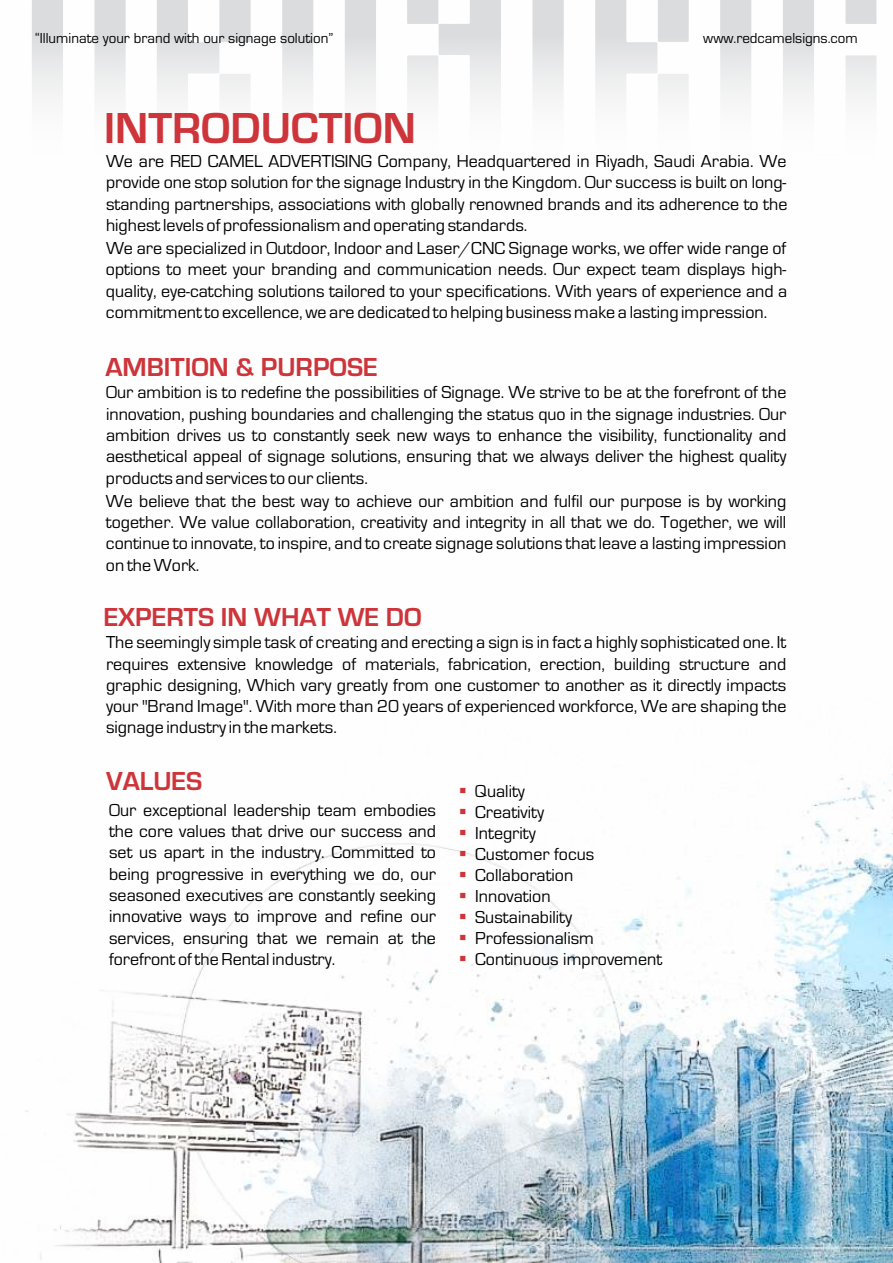
<style>
.page{position:relative;width:893px;height:1263px;background:#fff}
.page>*{position:absolute;margin:0;border:0;box-sizing:border-box;transform-origin:0 0}
.t1{font:700 45px "Eurostile";color:#cd353a}
.t2{font:700 27px "Eurostile";color:#cd353a}
.t3{font:18px/21.3px "Eurostile";color:#000;text-align:justify}
.t4{font:15px "Eurostile";color:#000}
.s1{color:#cd353a}
</style>
<div class="page">
<img style="left:26px;top:773px;width:867px;height:490px">
<svg style="left:32px;top:0;width:844px;height:100px"></svg>
<p class="t4" style="left:35px;top:33px;width:300px">“Illuminate your brand with our signage solution”</p>
<p class="t4" style="left:703px;top:33px;width:156px">www.redcamelsigns.com</p>
<h1 class="t1" style="left:104px;top:113px;width:313px">INTRODUCTION</h1>
<p class="t3" style="left:106px;top:152px;width:683px">We are RED CAMEL ADVERTISING Company, Headquartered in Riyadh, Saudi Arabia. We provide one stop solution for the signage Industry in the Kingdom. Our success is built on long&shy;standing partnerships, associations with globally renowned brands and its adherence to the highest levels of professionalism and operating standards.</p>
<p class="t3" style="left:106px;top:239px;width:683px">We are specialized in Outdoor, Indoor and Laser/CNC Signage works, we offer wide range of options to meet your branding and communication needs. Our expect team displays high&shy;quality, eye-catching solutions tailored to your specifications. With years of experience and a commitment to excellence, we are dedicated to helping business make a lasting impression.</p>
<h2 class="t2" style="left:105px;top:358px;width:274px">AMBITION &amp; PURPOSE</h2>
<p class="t3" style="left:106px;top:383px;width:682px">Our ambition is to redefine the possibilities of Signage. We strive to be at the forefront of the innovation, pushing boundaries and challenging the status quo in the signage industries. Our ambition drives us to constantly seek new ways to enhance the visibility, functionality and aesthetical appeal of signage solutions, ensuring that we always deliver the highest quality products and services to our clients.</p>
<p class="t3" style="left:106px;top:492px;width:682px">We believe that the best way to achieve our ambition and fulfil our purpose is by working together. We value collaboration, creativity and integrity in all that we do. Together, we will continue to innovate, to inspire, and to create signage solutions that leave a lasting impression on the Work.</p>
<h2 class="t2" style="left:104px;top:608px;width:319px">EXPERTS IN WHAT WE DO</h2>
<p class="t3" style="left:106px;top:633px;width:682px">The seemingly simple task of creating and erecting a sign is in fact a highly sophisticated one. It requires extensive knowledge of materials, fabrication, erection, building structure and graphic designing, Which vary greatly from one customer to another as it directly impacts your "Brand Image". With more than 20 years of experienced workforce, We are shaping the signage industry in the markets.</p>
<h2 class="t2" style="left:106px;top:772px;width:98px">VALUES</h2>
<p class="t3" style="left:109px;top:801px;width:328px">Our exceptional leadership team embodies the core values that drive our success and set us apart in the industry. Committed to being progressive in everything we do, our seasoned executives are constantly seeking innovative ways to improve and refine our services, ensuring that we remain at the forefront of the Rental industry.</p>
<p class="t3" style="left:459px;top:782px;width:67px"><span class="s1">▪</span> Quality</p>
<p class="t3" style="left:459px;top:803px;width:87px"><span class="s1">▪</span> Creativity</p>
<p class="t3" style="left:459px;top:824px;width:78px"><span class="s1">▪</span> Integrity</p>
<p class="t3" style="left:459px;top:845px;width:137px"><span class="s1">▪</span> Customer focus</p>
<p class="t3" style="left:459px;top:866px;width:116px"><span class="s1">▪</span> Collaboration</p>
<p class="t3" style="left:459px;top:887px;width:93px"><span class="s1">▪</span> Innovation</p>
<p class="t3" style="left:459px;top:908px;width:115px"><span class="s1">▪</span> Sustainability</p>
<p class="t3" style="left:459px;top:929px;width:137px"><span class="s1">▪</span> Professionalism</p>
<p class="t3" style="left:459px;top:950px;width:205px"><span class="s1">▪</span> Continuous improvement</p>
</div>
